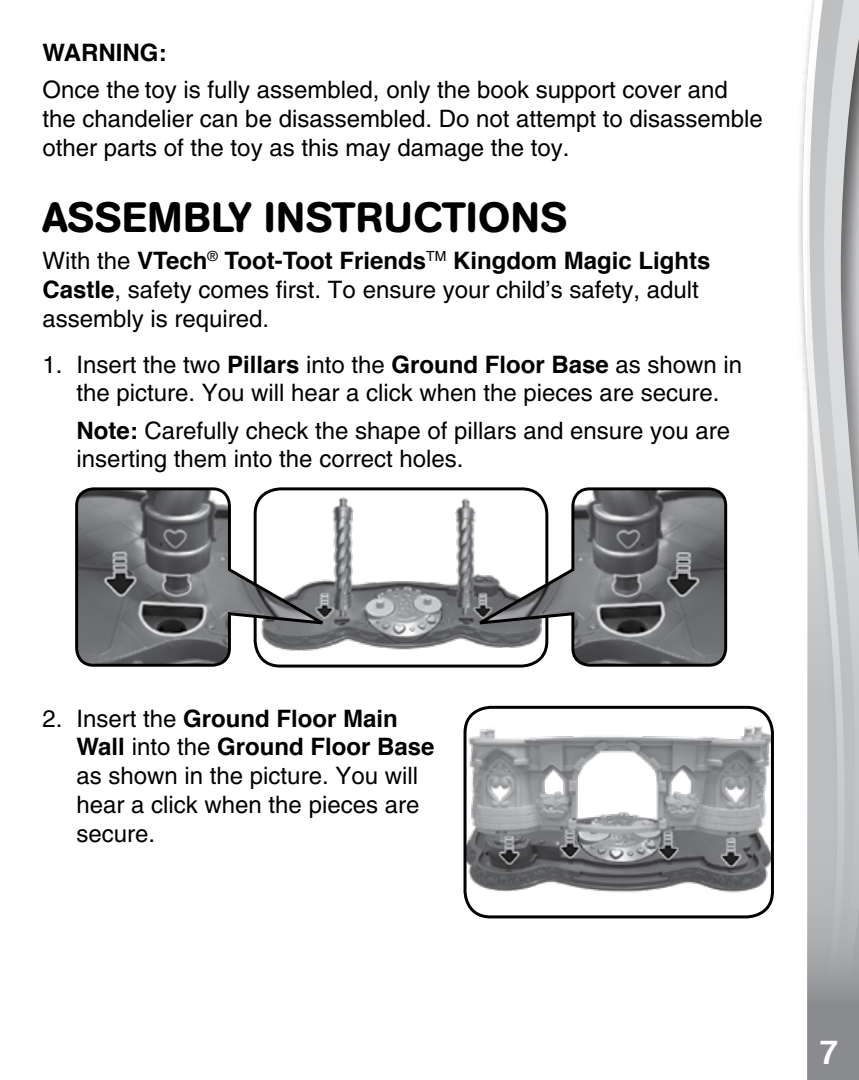
<style>
.page{position:relative;width:859px;height:1080px;background:#fff}
.page>*{position:absolute;margin:0;border:0;box-sizing:border-box;transform-origin:0 0}
.t1{font:500 42px "AG Book Rounded";letter-spacing:.02em;color:#000}
.t2{font:700 33px "Helvetica";color:#fff}
.t3{font:24px/28.8px "Helvetica";color:#000}
.t4{font:700 24px "Helvetica";color:#000}
.s1{font-weight:700}
.s2{font-family:"PJ Masks";font-size:27px}
.s3{font-style:inherit}
</style>
<div class="page">
<div style="left:795px;top:0;width:64px;height:1080px;background:#000;opacity:.75"></div>
<svg style="left:802px;top:0;width:5px;height:1080px"></svg>
<svg style="left:807px;top:0;width:52px;height:1080px"></svg>
<div style="left:788px;top:1036px;width:18px;height:44px;background:#fff"></div>
<img style="left:467px;top:725px;width:303px;height:168px">
<div style="left:463px;top:706px;width:311px;height:212px;border:3px solid #000;border-radius:26px"></div>
<img style="left:336px;top:497px;width:130px;height:153px">
<svg style="left:75px;top:487px;width:261px;height:181px"></svg>
<svg style="left:466px;top:487px;width:262px;height:181px"></svg>
<p class="t4" style="left:43px;top:36px;width:125px">WARNING:</p>
<p class="t3" style="left:43px;top:75px;width:722px">Once the toy is fully assembled, only the book support cover and the chandelier can be disassembled. Do not attempt to disassemble other parts of the toy as this may damage the toy.</p>
<h1 class="t1" style="left:43px;top:193px;width:526px">ASSEMBLY INSTRUCTIONS</h1>
<p class="t3" style="left:43px;top:246px;width:669px">With the <span class="s1">VTech</span><sup>®</sup> <span class="s1">Toot-Toot Friends</span><sup>TM</sup> <span class="s1">Kingdom Magic Lights<br>Castle</span>, safety comes first. To ensure your child’s safety, adult assembly is required.</p>
<p class="t3" style="left:43px;top:350px;width:701px;text-align:center">1. Insert the two <span class="s1">Pillars</span> into the <span class="s1">Ground Floor Base</span> as shown in the picture. You will hear a click when the pieces are secure.</p>
<p class="t3" style="left:77px;top:416px;width:655px"><span class="s1">Note:</span> Carefully check the shape of pillars and ensure you are inserting them into the correct holes.</p>
<p class="t3" style="left:77px;top:704px;width:359px;text-indent:-34px">2. Insert the <span class="s1">Ground Floor Main<br>Wall</span> into the <span class="s1">Ground Floor Base </span>as shown in the picture. You will hear a click when the pieces are secure.</p>
<h2 class="t2" style="left:820px;top:1023px;width:34px">7 <span class="s2">7</span><span class="s3">7</span></h2>
</div>
